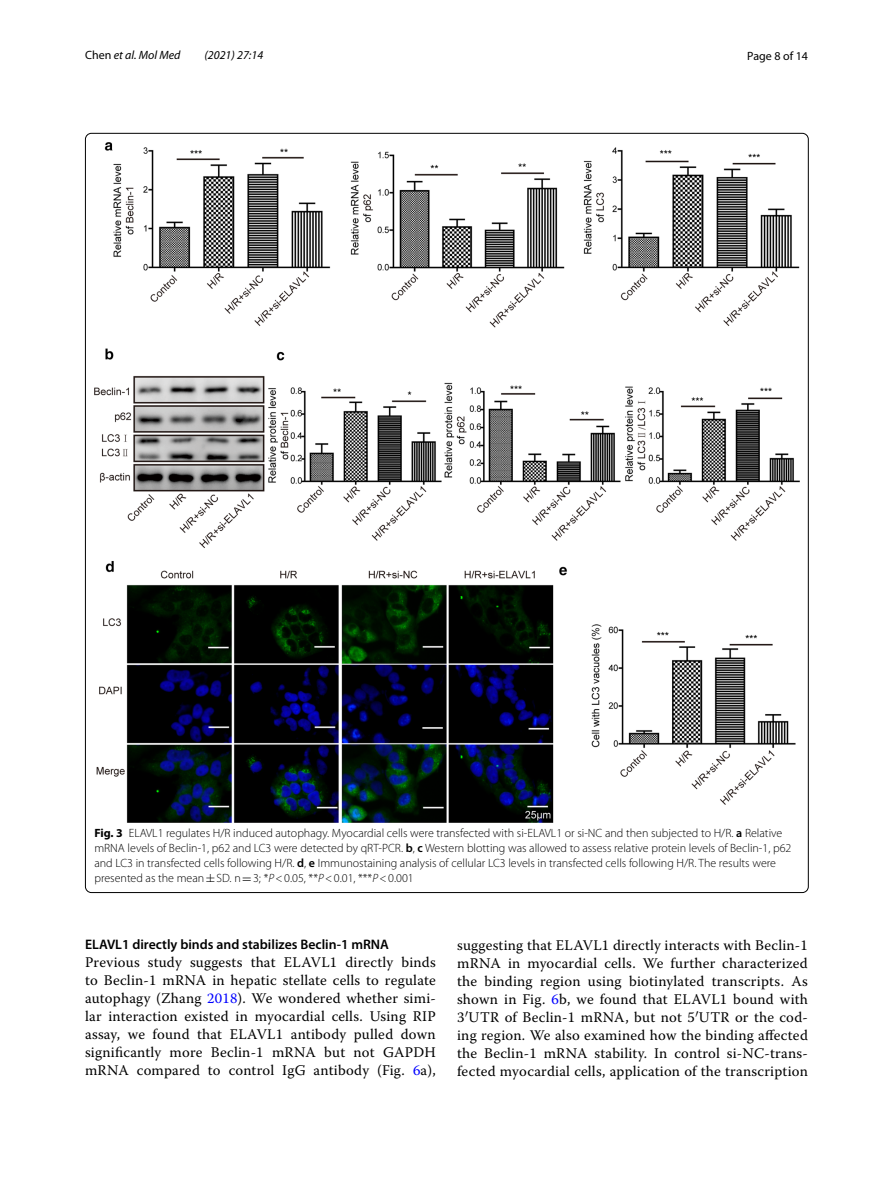
<style>
.page{position:relative;width:893px;height:1187px;background:#fff}
.page>*{position:absolute;margin:0;border:0;box-sizing:border-box;transform-origin:0 0}
.t1{font:14.7px/18px "Warnock Pro";letter-spacing:.015em;color:#000;text-align:justify}
.t2{font:600 13.8px "Myriad Pro";color:#000}
.t3{font:300 12px/15px "Myriad Pro";color:#000}
.t4{font:italic 12px "Myriad Pro";color:#000}
.t5{font:12px "Myriad Pro";color:#000}
.s1{font-style:normal}
.s2{font-weight:700}
.s3{font-weight:600}
.s4{font-family:"MTSY";font-weight:400}
.s5{font-style:italic}
.s6{color:#00f}
</style>
<div class="page">
<img style="left:94px;top:142px;width:705px;height:680px">
<p class="t4" style="left:85px;top:48px;width:97px"><span class="s1">Chen</span> et al. Mol Med</p>
<p class="t4" style="left:204px;top:48px;width:60px">(2021) 27:14</p>
<p class="t5" style="left:747px;top:48px;width:62px">Page 8 of 14</p>
<p class="t3" style="left:94px;top:825px;width:698px"><span class="s2">Fig. 3</span> ELAVL1 regulates H/R induced autophagy. Myocardial cells were transfected with si-ELAVL1 or si-NC and then subjected to H/R. <span class="s3">a</span> Relative mRNA levels of Beclin-1, p62 and LC3 were detected by qRT-PCR. <span class="s3">b</span>, <span class="s3">c</span> Western blotting was allowed to assess relative protein levels of Beclin-1, p62 and LC3 in transfected cells following H/R. <span class="s3">d</span>, <span class="s3">e</span> Immunostaining analysis of cellular LC3 levels in transfected cells following H/R. The results were presented as the mean<span class="s4">±</span>SD. n<span class="s4">=</span>3; *<span class="s5">P</span>&lt;0.05, **<span class="s5">P</span>&lt;0.01, ***<span class="s5">P</span>&lt;0.001</p>
<p class="t2" style="left:85px;top:935px;width:305px">ELAVL1 directly binds and stabilizes Beclin‑1 mRNA</p>
<p class="t1" style="left:85px;top:953px;width:352px">Previous study suggests that ELAVL1 directly binds to Beclin-1 mRNA in hepatic stellate cells to regulate autophagy (Zhang <span class="s6">2018</span>). We wondered whether simi&shy;lar interaction existed in myocardial cells. Using RIP assay, we found that ELAVL1 antibody pulled down significantly more Beclin-1 mRNA but not GAPDH mRNA compared to control IgG antibody (Fig. <span class="s6">6</span>a),</p>
<p class="t1" style="left:457px;top:935px;width:352px">suggesting that ELAVL1 directly interacts with Beclin-1 mRNA in myocardial cells. We further characterized the binding region using biotinylated transcripts. As shown in Fig. <span class="s6">6</span>b, we found that ELAVL1 bound with 3 UTR of Beclin-1 mRNA, but not 5 UTR or the cod&shy;ing region. We also examined how the binding affected the Beclin-1 mRNA stability. In control si-NC-trans&shy;fected myocardial cells, application of the transcription</p>
</div>
